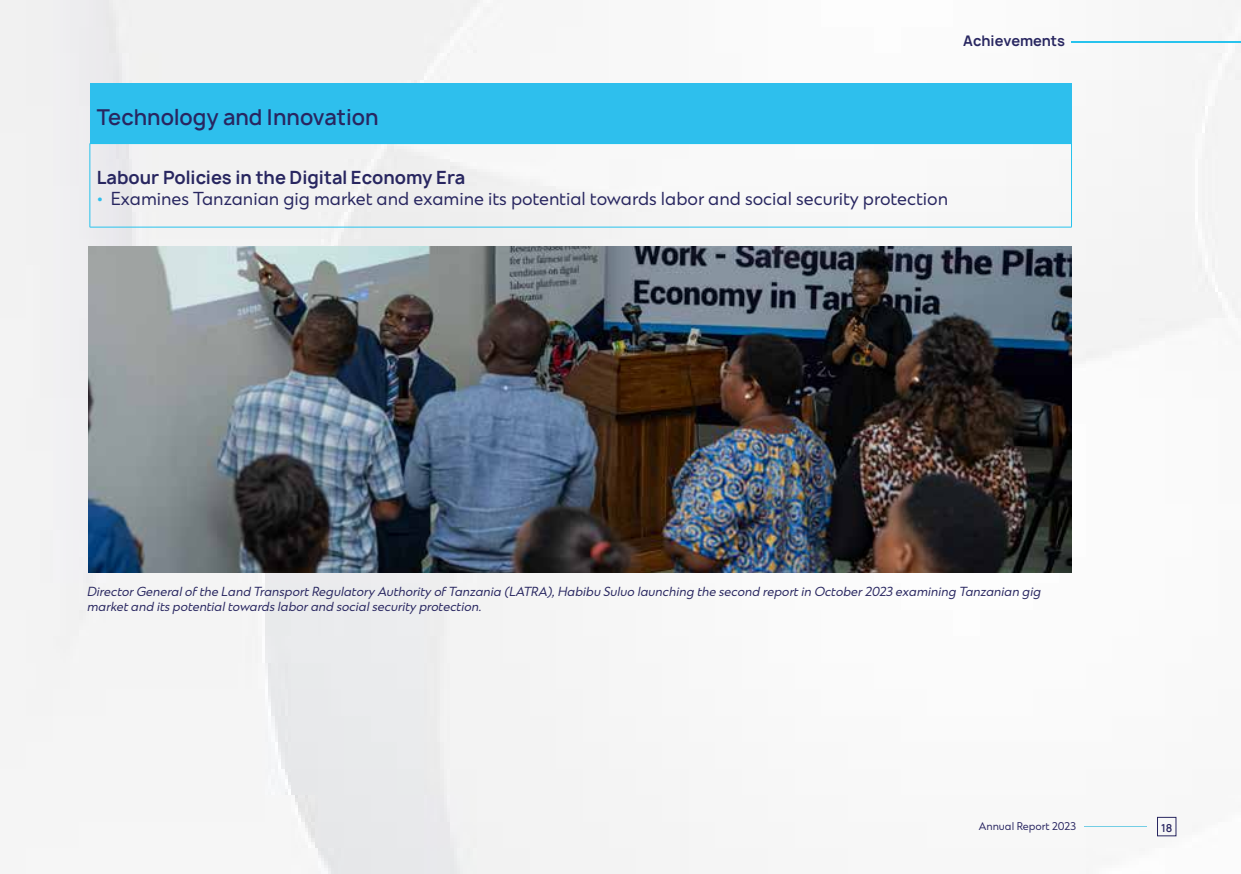
<style>
.page{position:relative;width:1241px;height:874px;background:#fff}
.page>*{position:absolute;margin:0;border:0;box-sizing:border-box;transform-origin:0 0}
.t1{font:600 21px "Manrope";color:#282660}
.t2{font:17.5px "SC Prosper Sans";color:#282660}
.t3{font:700 17.5px "Manrope";color:#282660}
.t4{font:700 14px "Manrope";color:#282660}
.t5{font:italic 12.25px/14.7px "SC Prosper Sans";color:#282660}
.t6{font:10.5px "SC Prosper Sans";color:#282561}
.t7{font:600 10.5px "Manrope";color:#282561}
.s1{color:#2ebfed}
</style>
<div class="page">
<img style="left:0;top:0;width:1240px;height:873px">
<div style="left:1157px;top:816px;width:18px;height:19px;border:1px solid #282660"></div>
<hr style="left:1084px;top:825px;width:62px;height:1px;background:#73cee5">
<hr style="left:1071px;top:41px;width:169px;height:1px;background:#27c3ed">
<div style="left:90px;top:83px;width:981px;height:60px;background:#2ebfed"></div>
<hr style="left:90px;top:143px;width:981px;height:1px;background:#27c3ed">
<hr style="left:90px;top:144px;width:1px;height:83px;background:#27c3ed">
<hr style="left:1070px;top:144px;width:1px;height:83px;background:#27c3ed">
<hr style="left:90px;top:227px;width:981px;height:1px;background:#27c3ed">
<img style="left:89px;top:246px;width:982px;height:326px">
<p class="t4" style="left:963px;top:32px;width:103px">Achievements</p>
<h1 class="t1" style="left:97px;top:103px;width:283px">Technology and Innovation</h1>
<h2 class="t3" style="left:97px;top:166px;width:370px">Labour Policies in the Digital Economy Era</h2>
<h2 class="t2" style="left:97px;top:186px;width:852px"><span class="s1">•</span> Examines Tanzanian gig market and examine its potential towards labor and social security protection</h2>
<p class="t5" style="left:87px;top:583px;width:958px">DirectorGeneralofthe Land TransportRegulatory Authority ofTanzania (LATRA),Habibu Suluo launching the second reportin October2023 examining Tanzanian gig marketand itspotentialtowardslaborand socialsecurity protection.</p>
<p class="t6" style="left:978px;top:818px;width:98px">Annual Report 2023</p>
<p class="t7" style="left:1160px;top:820px;width:13px">18</p>
</div>
